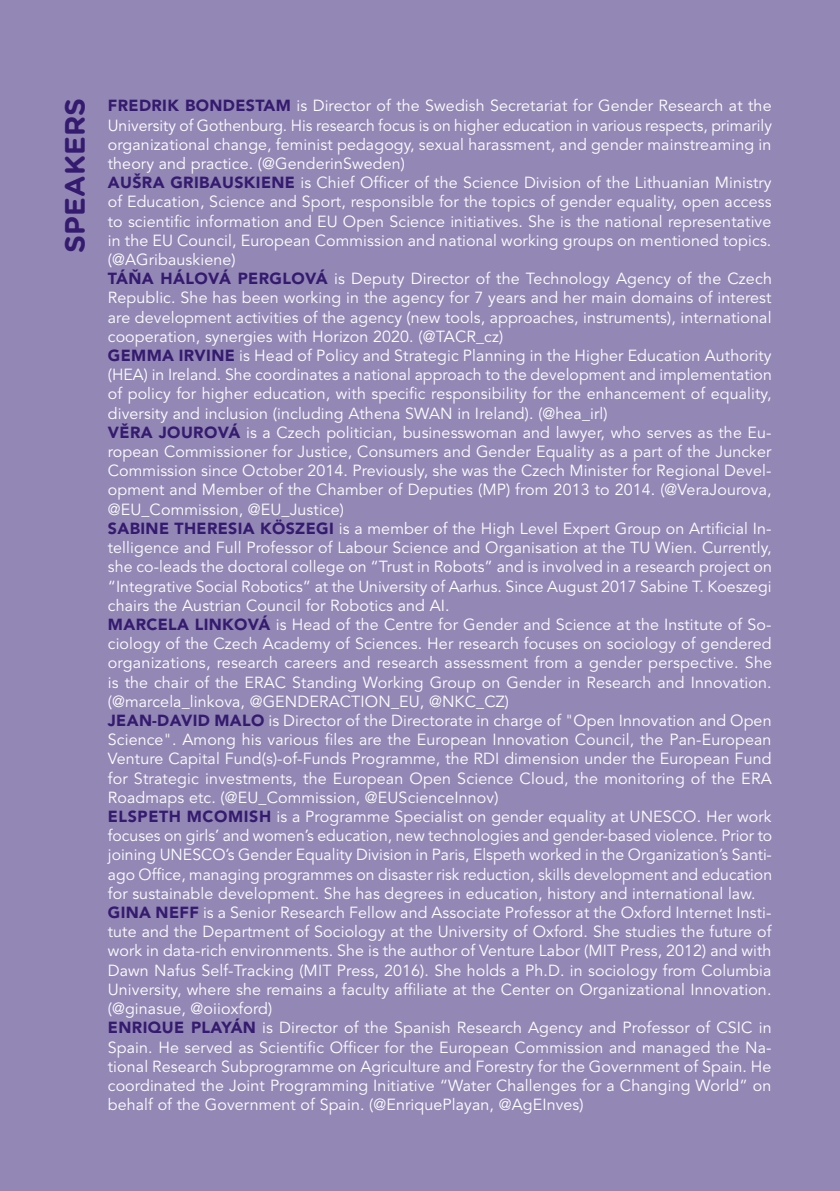
<style>
.page{position:relative;width:840px;height:1191px;background:#fff}
.page>*{position:absolute;margin:0;border:0;box-sizing:border-box;transform-origin:0 0}
.t1{font:700 28px "Gotham Rounded";color:#351b6f}
.t2{font:16px/19.2px "Avenir LTCE";letter-spacing:.01em;color:#fff;text-align:justify}
.t3{font:900 16px "Avenir LTCE";letter-spacing:.025em;color:#351b6f}
.s1{font-weight:900;color:#351b6f}
</style>
<div class="page">
<div style="left:0;top:0;width:839px;height:1191px;background:#9388b5"></div>
<h1 class="t1" style="left:54px;top:253px;width:153px;rotate:-90deg">SPEAKERS</h1>
<p class="t2" style="left:108px;top:96px;width:665px;text-indent:138px"><span class="s1">STAM</span> is Director of the Swedish Secretariat for Gender Research at the University of Gothenburg. His research focus is on higher education in various respects, primarily organizational change, feminist pedagogy, sexual harassment, and gender mainstreaming in theory and practice. (@GenderinSweden)</p>
<p class="t3" style="left:108px;top:172px;width:86px">AUŠRA GRIBAU</p>
<p class="t3" style="left:234px;top:172px;width:32px">SKIENE</p>
<p class="t3" style="left:108px;top:96px;width:21px">FREDRI</p>
<p class="t3" style="left:167px;top:96px;width:42px">K BONDE</p>
<p class="t2" style="left:108px;top:173px;width:665px;text-indent:192px">is Chief Officer of the Science Division of the Lithuanian Ministry of Education, Science and Sport, responsible for the topics of gender equality, open access to scientific information and EU Open Science initiatives. She is the national representative in the EU Council, European Commission and national working groups on mentioned topics. (@AGribauskiene)</p>
<p class="t3" style="left:108px;top:268px;width:152px">TÁŇA HÁLOVÁ PERG</p>
<p class="t2" style="left:108px;top:269px;width:665px;text-indent:174px"><span class="s1">LOVÁ</span> is Deputy Director of the Technology Agency of the Czech Republic. She has been working in the agency for 7 years and her main domains of interest are development activities of the agency (new tools, approaches, instruments), international cooperation, synergies with Horizon 2020. (@TACR_cz)</p>
<p class="t3" style="left:108px;top:345px;width:109px">GEMMA IRVINE</p>
<p class="t2" style="left:108px;top:346px;width:665px;text-indent:131px">is Head of Policy and Strategic Planning in the Higher Education Authority (HEA) in Ireland. She coordinates a national approach to the development and implementation of policy for higher education, with specific responsibility for the enhancement of equality, diversity and inclusion (including Athena SWAN in Ireland). (@hea_irl)</p>
<p class="t3" style="left:108px;top:422px;width:73px">VĚRA JOURO</p>
<p class="t2" style="left:108px;top:423px;width:665px;text-indent:110px"><span class="s1">VÁ</span> is a Czech politician, businesswoman and lawyer, who serves as the Eu&shy;ropean Commissioner for Justice, Consumers and Gender Equality as a part of the Juncker Commission since October 2014. Previously, she was the Czech Minister for Regional Devel&shy;opment and Member of the Chamber of Deputies (MP) from 2013 to 2014. (@VeraJourova, @EU_Commission, @EU_Justice)</p>
<p class="t3" style="left:108px;top:518px;width:11px">SABINE</p>
<p class="t3" style="left:174px;top:518px;width:21px">THERE</p>
<p class="t3" style="left:228px;top:518px;width:88px">SIA KÖSZEGI</p>
<p class="t2" style="left:108px;top:519px;width:665px;text-indent:231px">is a member of the High Level Expert Group on Artificial In&shy;telligence and Full Professor of Labour Science and Organisation at the TU Wien. Currently, she co-leads the doctoral college on “Trust in Robots” and is involved in a research project on “Integrative Social Robotics” at the University of Aarhus. Since August 2017 Sabine T. Koeszegi chairs the Austrian Council for Robotics and AI.</p>
<p class="t3" style="left:108px;top:614px;width:13px">MARCE</p>
<p class="t2" style="left:108px;top:615px;width:665px;text-indent:60px"><span class="s1">LA LIN KOVÁ</span> is Head of the Centre for Gender and Science at the Institute of So&shy;ciology of the Czech Academy of Sciences. Her research focuses on sociology of gendered organizations, research careers and research assessment from a gender perspective. She is the chair of the ERAC Standing Working Group on Gender in Research and Innovation. (@marcela_linkova, @GENDERACTION_EU, @NKC_CZ)</p>
<p class="t3" style="left:108px;top:710px;width:21px">JEAN</p>
<p class="t2" style="left:108px;top:711px;width:665px;text-indent:44px"><span class="s1">-DAVID MALO</span> is Director of the Directorate in charge of "Open Innovation and Open Science". Among his various files are the European Innovation Council, the Pan-European Venture Capital Fund(s)-of-Funds Programme, the RDI dimension under the European Fund for Strategic investments, the European Open Science Cloud, the monitoring of the ERA Roadmaps etc. (@EU_Commission, @EUScienceInnov)</p>
<p class="t3" style="left:108px;top:806px;width:41px">ELSPETH</p>
<p class="t2" style="left:108px;top:807px;width:665px;text-indent:79px"><span class="s1">MCOMISH</span> is a Programme Specialist on gender equality at UNESCO. Her work focuses on girls’ and women’s education, new technologies and gender-based violence. Prior to joining UNESCO’s Gender Equality Division in Paris, Elspeth worked in the Organization’s Santi&shy;ago Office, managing programmes on disaster risk reduction, skills development and education for sustainable development. She has degrees in education, history and international law.</p>
<p class="t3" style="left:108px;top:902px;width:24px">GINA</p>
<p class="t3" style="left:155px;top:902px;width:24px">NEFF</p>
<p class="t2" style="left:108px;top:903px;width:665px;text-indent:95px">is a Senior Research Fellow and Associate Professor at the Oxford Internet Insti&shy;tute and the Department of Sociology at the University of Oxford. She studies the future of work in data-rich environments. She is the author of Venture Labor (MIT Press, 2012) and with Dawn Nafus Self-Tracking (MIT Press, 2016). She holds a Ph.D. in sociology from Columbia University, where she remains a faculty affiliate at the Center on Organizational Innovation. (@ginasue, @oiioxford)</p>
<p class="t3" style="left:108px;top:1017px;width:21px">ENRI</p>
<p class="t2" style="left:108px;top:1018px;width:665px;text-indent:40px"><span class="s1">QUE PLAYÁN</span> is Director of the Spanish Research Agency and Professor of CSIC in Spain. He served as Scientific Officer for the European Commission and managed the Na&shy;tional Research Subprogramme on Agriculture and Forestry for the Government of Spain. He coordinated the Joint Programming Initiative “Water Challenges for a Changing World” on behalf of the Government of Spain. (@EnriquePlayan, @AgEInves)</p>
</div>
